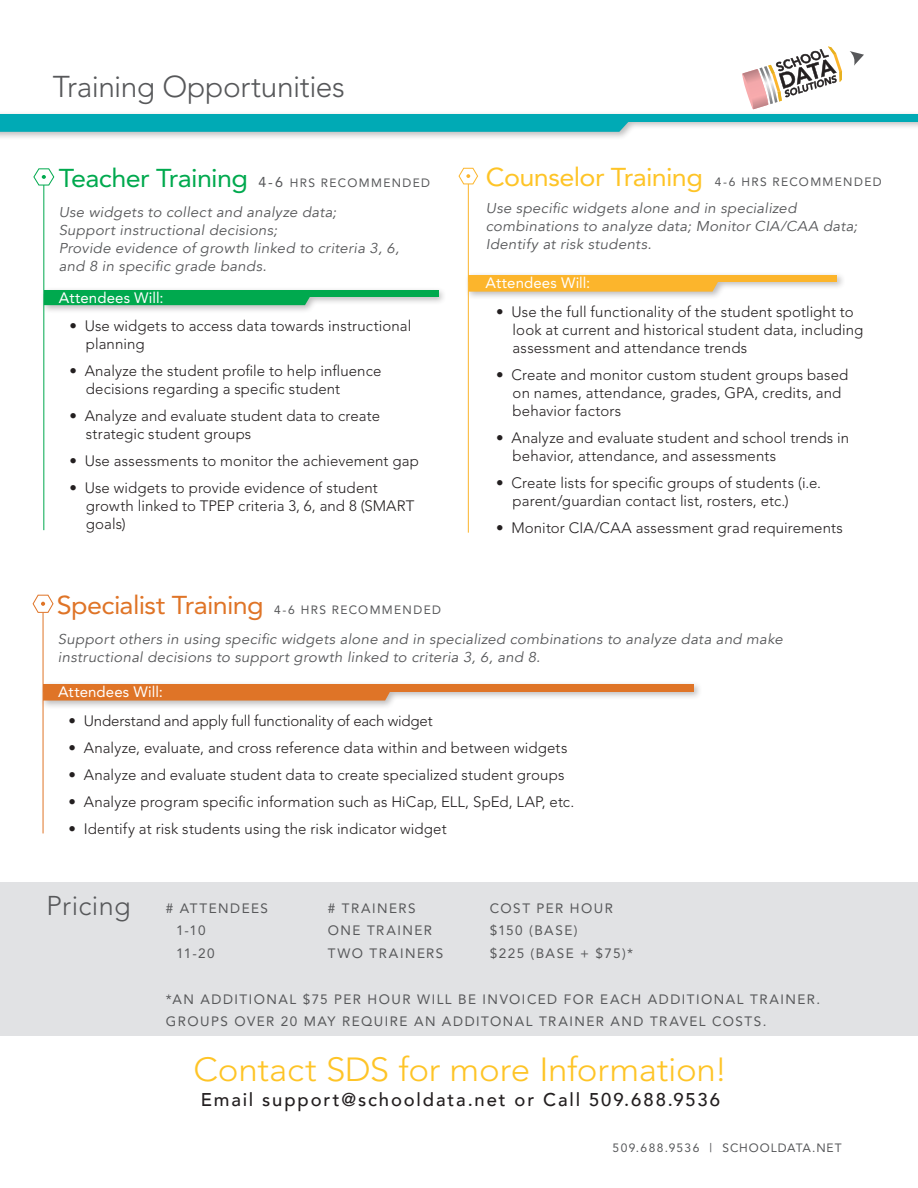
<style>
.page{position:relative;width:918px;height:1188px;background:#fff}
.page>*{position:absolute;margin:0;border:0;box-sizing:border-box;transform-origin:0 0}
.t1{font:300 33.15px "Avenir";letter-spacing:-.005em;color:#fec427;scale:1.05 1}
.t2{font:300 29.85px "Avenir";letter-spacing:-.015em;color:#57585a}
.t3{font:300 27px "Avenir";letter-spacing:.01em;color:#57585a}
.t4{font:25.65px "Avenir";letter-spacing:-.025em;color:#df7427;scale:1.05 1}
.t5{font:25.65px "Avenir";letter-spacing:-.025em;color:#fec427;scale:1.05 1}
.t6{font:25.65px "Avenir";letter-spacing:-.025em;color:#00a94e;scale:1.05 1}
.t7{font:500 18.45px "Avenir";letter-spacing:.1em;color:#231f20}
.t8{font:300 15px/18px "Avenir";letter-spacing:.005em;color:#231f20}
.t9{font:300 15px "Avenir";letter-spacing:-.015em;color:#231f20}
.t10{font:15px "Avenir";letter-spacing:.005em;color:#fff}
.t11{font:italic 14.25px/18px "Avenir";letter-spacing:.02em;color:#57585a;scale:1.05 1}
.t12{font:13.5px/22.6px "Avenir";letter-spacing:.11em;color:#57585a}
.t13{font:12px "Avenir";letter-spacing:.08em;color:#57585a}
.s1{font-size:14.25px;color:#57585a}
.s2{font-size:12px;color:#57585a}
</style>
<div class="page">
<svg style="left:850px;top:51px;width:14px;height:15px"></svg>
<svg style="left:742px;top:46px;width:100px;height:63px"></svg>
<div style="left:0;top:111px;width:918px;height:30px;background:#231f20;opacity:.3"></div>
<svg style="left:0;top:121px;width:632px;height:11px;background:#05aab5"></svg>
<div style="left:0;top:114px;width:918px;height:7px;background:#00aab5"></div>
<div style="left:43px;top:64px;width:311px;height:51px;background:#fff"></div>
<div style="left:40px;top:681px;width:663px;height:28px;background:#231f20;opacity:.3"></div>
<svg style="left:44px;top:692px;width:348px;height:9px;background:#dd7931"></svg>
<div style="left:43px;top:684px;width:651px;height:8px;background:#df7427"></div>
<hr style="left:43px;top:612px;width:1px;height:221px;background:#df7427">
<svg style="left:32px;top:594px;width:22px;height:19px"></svg>
<div style="left:1px;top:882px;width:917px;height:154px;background:#e1e2e4"></div>
<div style="left:465px;top:271px;width:380px;height:30px;background:#231f20;opacity:.3"></div>
<svg style="left:469px;top:282px;width:250px;height:10px;background:#f9b534"></svg>
<div style="left:468px;top:275px;width:369px;height:7px;background:#fcb52c"></div>
<hr style="left:468px;top:176px;width:1px;height:357px;background:#fcb52c">
<svg style="left:458px;top:168px;width:20px;height:17px"></svg>
<div style="left:40px;top:286px;width:407px;height:28px;background:#231f20;opacity:.3"></div>
<div style="left:44px;top:297px;width:268px;height:8px;background:#00a94e"></div>
<div style="left:44px;top:290px;width:394px;height:7px;background:#00a94e"></div>
<hr style="left:43px;top:177px;width:1px;height:353px;background:#00a94e">
<svg style="left:33px;top:168px;width:22px;height:18px"></svg>
<p class="t2" style="left:53px;top:69px;width:294px">Training Opportunities</p>
<p class="t6" style="left:59px;top:163px;width:355px">Teacher Training <span class="s1">4-6</span> <span class="s2">HRS RECOMMENDED</span></p>
<p class="t11" style="left:59px;top:203px;width:266px">Use widgets to collect and analyze data;</p>
<p class="t11" style="left:59px;top:221px;width:210px">Support instructional decisions;</p>
<p class="t11" style="left:59px;top:239px;width:326px">Provide evidence of growth linked to criteria 3, 6, and 8 in specific grade bands.</p>
<p class="t10" style="left:59px;top:289px;width:106px">Attendees Will:</p>
<p class="t8" style="left:86px;top:317px;width:327px;text-indent:-16px">• Use widgets to access data towards instructional planning</p>
<p class="t8" style="left:86px;top:362px;width:297px;text-indent:-16px">• Analyze the student profile to help influence decisions regarding a specific student</p>
<p class="t8" style="left:86px;top:407px;width:296px;text-indent:-16px">• Analyze and evaluate student data to create strategic student groups</p>
<p class="t8" style="left:69px;top:452px;width:351px">• Use assessments to monitor the achievement gap</p>
<p class="t8" style="left:86px;top:479px;width:330px;text-indent:-16px">• Use widgets to provide evidence of student growth linked to TPEP criteria 3, 6, and 8 (SMART goals)</p>
<p class="t4" style="left:57px;top:590px;width:367px">Specialist Training <span class="s2">4-6 HRS RECOMMENDED</span></p>
<p class="t5" style="left:486px;top:162px;width:379px">Counselor Training <span class="s2">4-6 HRS RECOMMENDED</span></p>
<p class="t11" style="left:486px;top:199px;width:355px">Use specific widgets alone and in specialized combinations to analyze data; Monitor CIA/CAA data;<br>Identify at risk students.</p>
<p class="t10" style="left:486px;top:274px;width:106px">Attendees Will:</p>
<p class="t8" style="left:513px;top:303px;width:352px;text-indent:-16px">• Use the full functionality of the student spotlight to look at current and historical student data, including assessment and attendance trends</p>
<p class="t8" style="left:513px;top:366px;width:337px;text-indent:-16px">• Create and monitor custom student groups based on names, attendance, grades, GPA, credits, and behavior factors</p>
<p class="t8" style="left:513px;top:429px;width:338px;text-indent:-16px">• Analyze and evaluate student and school trends in behavior, attendance, and assessments</p>
<p class="t8" style="left:513px;top:474px;width:310px;text-indent:-16px">• Create lists for specific groups of students (i.e. parent/guardian contact list, rosters, etc.)</p>
<p class="t8" style="left:496px;top:519px;width:348px">• Monitor CIA/CAA assessment grad requirements</p>
<p class="t11" style="left:58px;top:630px;width:692px">Support others in using specific widgets alone and in specialized combinations to analyze data and make instructional decisions to support growth linked to criteria 3, 6, and 8.</p>
<p class="t10" style="left:58px;top:683px;width:106px">Attendees Will:</p>
<p class="t9" style="left:69px;top:712px;width:366px">• Understand and apply full functionality of each widget</p>
<p class="t8" style="left:69px;top:739px;width:500px">• Analyze, evaluate, and cross reference data within and between widgets</p>
<p class="t8" style="left:69px;top:766px;width:497px">• Analyze and evaluate student data to create specialized student groups</p>
<p class="t8" style="left:69px;top:793px;width:507px">• Analyze program specific information such as HiCap, ELL, SpEd, LAP, etc.</p>
<p class="t8" style="left:69px;top:820px;width:380px">• Identify at risk students using the risk indicator widget</p>
<p class="t3" style="left:46px;top:890px;width:86px">Pricing</p>
<p class="t12" style="left:166px;top:897px;width:104px"># ATTENDEES</p>
<p class="t12" style="left:328px;top:897px;width:89px"># TRAINERS</p>
<p class="t12" style="left:490px;top:897px;width:125px">COST PER HOUR</p>
<p class="t12" style="left:176px;top:919px;width:31px">1-10</p>
<p class="t12" style="left:328px;top:919px;width:106px">ONE TRAINER</p>
<p class="t12" style="left:490px;top:919px;width:89px">$150 (BASE)</p>
<p class="t12" style="left:176px;top:942px;width:40px">11-20</p>
<p class="t12" style="left:328px;top:942px;width:117px">TWO TRAINERS</p>
<p class="t12" style="left:490px;top:942px;width:145px">$225 (BASE + $75)*</p>
<p class="t12" style="left:166px;top:988px;width:656px">*AN ADDITIONAL $75 PER HOUR WILL BE INVOICED FOR EACH ADDITIONAL TRAINER.<br>GROUPS OVER 20 MAY REQUIRE AN ADDITONAL TRAINER AND TRAVEL COSTS.</p>
<p class="t1" style="left:193px;top:1050px;width:510px">Contact SDS for more Information!</p>
<p class="t7" style="left:201px;top:1084px;width:521px">Email support@schooldata.net or Call 509.688.9536</p>
<p class="t13" style="left:613px;top:1141px;width:231px">509.688.9536 | SCHOOLDATA.NET</p>
</div>
